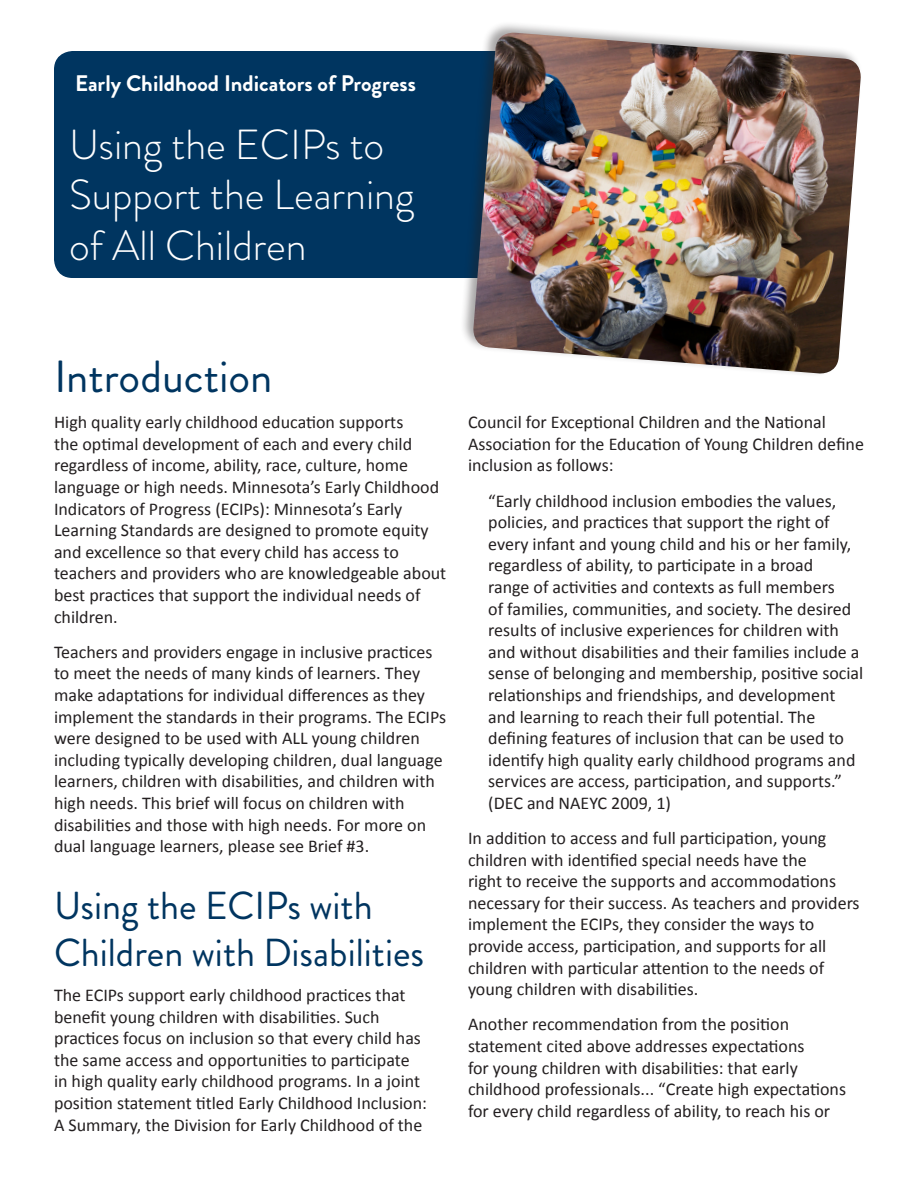
<style>
.page{position:relative;width:918px;height:1188px;background:#fff}
.page>*{position:absolute;margin:0;border:0;box-sizing:border-box;transform-origin:0 0}
.t1{font:45px "Brandon Grotesque";color:#003560}
.t2{font:300 42px/50.4px "Brandon Grotesque";color:#fff}
.t3{font:39px/46.8px "Brandon Grotesque";color:#003560}
.t4{font:700 22.5px "Brandon Grotesque";color:#fff}
.t5{font:18px/21.6px "Calibri";color:#231f20}
</style>
<div class="page">
<div style="left:55px;top:52px;width:620px;height:225px;background:#003560;border-radius:18px"></div>
<div style="left:54px;top:51px;width:622px;height:227px;border:2px solid #003560;border-radius:18px"></div>
<div style="left:460px;top:21px;width:403px;height:357px;background:#231f20;opacity:.4"></div>
<img style="left:472px;top:33px;width:390px;height:342px">
<p class="t4" style="left:75px;top:67px;width:342px">Early Childhood Indicators of Progress</p>
<h1 class="t2" style="left:69px;top:120px;width:347px">Using the ECIPs to<br>Support the Learning of All Children</h1>
<p class="t1" style="left:54px;top:345px;width:220px">Introduction</p>
<p class="t5" style="left:54px;top:412px;width:394px">High quality early childhood education supports<br>the optimal development of each and every child regardless of income, ability, race, culture, home language or high needs. Minnesota’s Early Childhood Indicators of Progress (ECIPs): Minnesota’s Early Learning Standards are designed to promote equity and excellence so that every child has access to teachers and providers who are knowledgeable about best practices that support the individual needs of children.</p>
<p class="t5" style="left:54px;top:641px;width:394px">Teachers and providers engage in inclusive practices to meet the needs of many kinds of learners. They make adaptations for individual differences as they implement the standards in their programs. The ECIPs were designed to be used with ALL young children including typically developing children, dual language learners, children with disabilities, and children with high needs. This brief will focus on children with disabilities and those with high needs. For more on dual language learners, please see Brief #3.</p>
<p class="t3" style="left:54px;top:883px;width:372px">Using the ECIPs with<br>Children with Disabilities</p>
<p class="t5" style="left:54px;top:984px;width:374px">The ECIPs support early childhood practices that benefit young children with disabilities. Such practices focus on inclusion so that every child has the same access and opportunities to participate in high quality early childhood programs. In a joint position statement titled Early Childhood Inclusion:<br>A Summary, the Division for Early Childhood of the</p>
<p class="t5" style="left:468px;top:412px;width:397px">Council for Exceptional Children and the National<br>Association for the Education of Young Children define inclusion as follows:</p>
<p class="t5" style="left:488px;top:490px;width:377px">“Early childhood inclusion embodies the values, policies, and practices that support the right of every infant and young child and his or her family, regardless of ability, to participate in a broad<br>range of activities and contexts as full members<br>of families, communities, and society. The desired results of inclusive experiences for children with and without disabilities and their families include a sense of belonging and membership, positive social relationships and friendships, and development and learning to reach their full potential. The defining features of inclusion that can be used to identify high quality early childhood programs and services are access, participation, and supports.” (DEC and NAEYC 2009, 1)</p>
<p class="t5" style="left:468px;top:827px;width:393px">In addition to access and full participation, young children with identified special needs have the<br>right to receive the supports and accommodations necessary for their success. As teachers and providers implement the ECIPs, they consider the ways to provide access, participation, and supports for all children with particular attention to the needs of young children with disabilities.</p>
<p class="t5" style="left:468px;top:1014px;width:380px">Another recommendation from the position statement cited above addresses expectations<br>for young children with disabilities: that early childhood professionals... “Create high expectations for every child regardless of ability, to reach his or</p>
</div>
